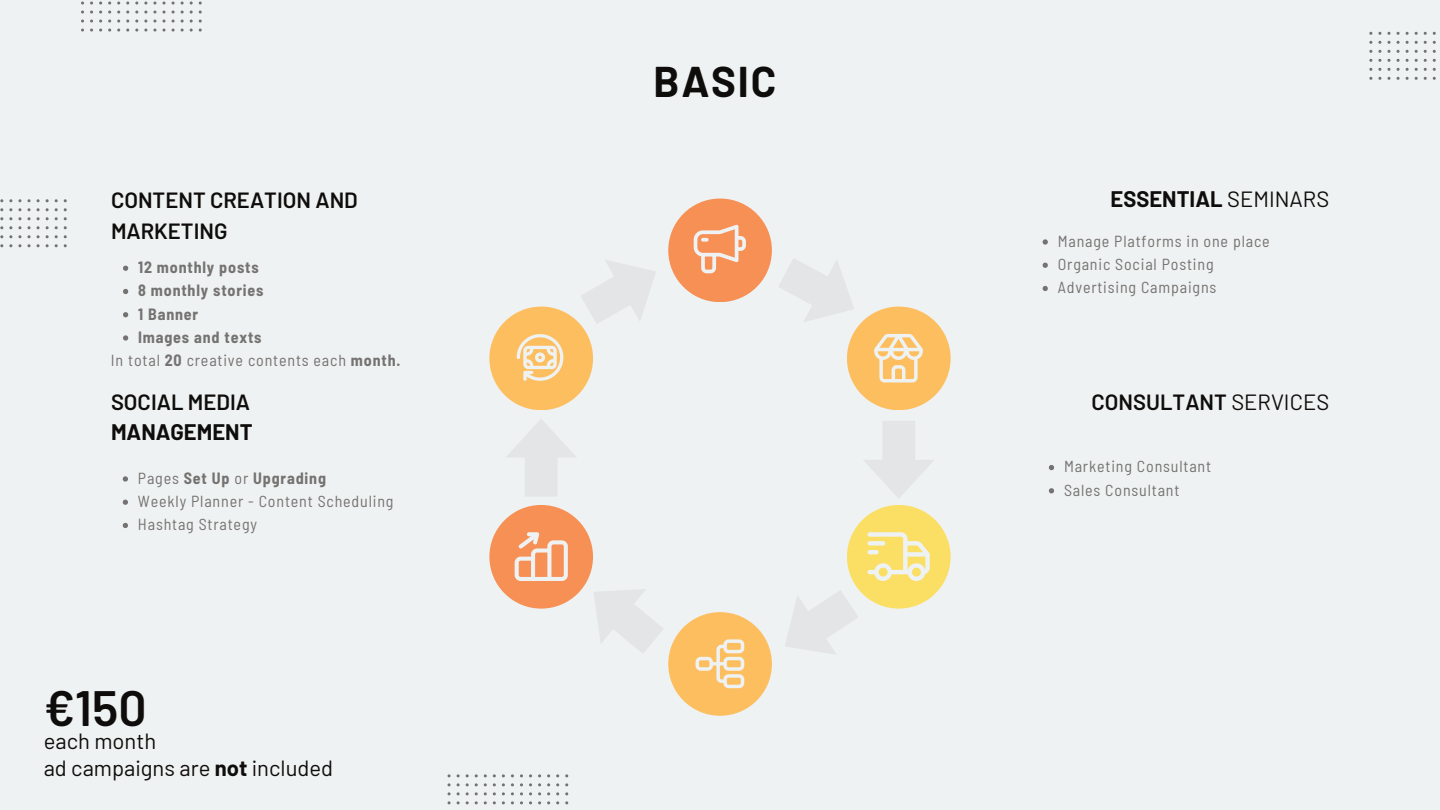
<style>
.page{position:relative;width:1440px;height:810px;background:#eff2f2}
.page>*{position:absolute;margin:0;border:0;box-sizing:border-box;transform-origin:0 0}
.t1{font:600 49.6px "Barlow";color:#0e0d0b}
.t2{font:700 42px "Barlow";letter-spacing:.04em;color:#0e0d0b}
.t3{font:600 22px/30.8px "Barlow";color:#0e0d0b}
.t4{font:22px/26.3px "Barlow";color:#0e0d0b}
.t5{font:700 22px "Barlow";color:#0e0d0b}
.t6{font:semi-condensed 16px/23.2px "Barlow";letter-spacing:.05em;color:#757372}
.t7{font:700 semi-condensed 16px "Barlow";letter-spacing:.05em;color:#757372}
.s1{font-weight:700}
.s2{font-weight:400}
</style>
<div class="page">
<div style="left:668px;top:199px;width:104px;height:103px;background:#f69055;border-radius:50%"></div>
<div style="left:668px;top:612px;width:104px;height:104px;background:#fdbe60;border-radius:50%"></div>
<div style="left:847px;top:505px;width:104px;height:104px;background:#fadf64;border-radius:50%"></div>
<div style="left:489px;top:505px;width:104px;height:104px;background:#f69055;border-radius:50%"></div>
<div style="left:847px;top:307px;width:104px;height:103px;background:#fdbe60;border-radius:50%"></div>
<div style="left:489px;top:307px;width:104px;height:103px;background:#fdbe60;border-radius:50%"></div>
<svg style="left:581px;top:260px;width:75px;height:63px"></svg>
<svg style="left:778px;top:258px;width:76px;height:64px"></svg>
<svg style="left:864px;top:421px;width:70px;height:77px"></svg>
<svg style="left:785px;top:590px;width:73px;height:64px"></svg>
<svg style="left:594px;top:589px;width:69px;height:64px"></svg>
<svg style="left:507px;top:419px;width:69px;height:77px"></svg>
<svg style="left:694px;top:225px;width:52px;height:48px"></svg>
<svg style="left:874px;top:334px;width:49px;height:49px"></svg>
<svg style="left:868px;top:532px;width:62px;height:49px"></svg>
<svg style="left:696px;top:639px;width:48px;height:49px"></svg>
<svg style="left:515px;top:532px;width:53px;height:49px"></svg>
<svg style="left:517px;top:334px;width:46px;height:47px"></svg>
<svg style="left:123px;top:266px;width:5px;height:5px"></svg>
<svg style="left:123px;top:289px;width:5px;height:5px"></svg>
<svg style="left:123px;top:312px;width:5px;height:5px"></svg>
<svg style="left:123px;top:335px;width:5px;height:6px"></svg>
<svg style="left:123px;top:476px;width:5px;height:6px"></svg>
<svg style="left:123px;top:500px;width:5px;height:5px"></svg>
<svg style="left:123px;top:523px;width:5px;height:5px"></svg>
<svg style="left:1043px;top:239px;width:5px;height:6px"></svg>
<svg style="left:1043px;top:263px;width:5px;height:5px"></svg>
<svg style="left:1043px;top:286px;width:5px;height:5px"></svg>
<svg style="left:1049px;top:465px;width:5px;height:5px"></svg>
<svg style="left:1049px;top:488px;width:5px;height:5px"></svg>
<h3 class="t3" style="left:111px;top:184px;width:248px">CONTENT CREATION AND<br>MARKETING</h3>
<p class="t7" style="left:138px;top:256px;width:122px">12 monthly posts</p>
<p class="t7" style="left:138px;top:279px;width:127px">8 monthly stories</p>
<p class="t7" style="left:138px;top:302px;width:62px">1 Banner</p>
<p class="t7" style="left:138px;top:326px;width:125px">Images and texts</p>
<p class="t6" style="left:111px;top:348px;width:291px">In total <span class="s1">20</span> creative contents each <span class="s1">month.</span></p>
<h3 class="t3" style="left:111px;top:386px;width:141px">SOCIAL MEDIA</h3>
<h3 class="t5" style="left:111px;top:419px;width:143px">MANAGEMENT</h3>
<p class="t6" style="left:138px;top:465px;width:257px">Pages <span class="s1">Set Up</span> or <span class="s1">Upgrading<br></span>Weekly Planner - Content Scheduling<br>Hashtag Strategy</p>
<h1 class="t1" style="left:44px;top:677px;width:104px">€150</h1>
<h3 class="t4" style="left:44px;top:728px;width:291px">each month<br>ad campaigns are <span class="s1">not</span> included</h3>
<h2 class="t2" style="left:654px;top:56px;width:124px">BASIC</h2>
<h3 class="t5" style="left:1111px;top:186px;width:220px">ESSENTIAL <span class="s2">SEMINARS</span></h3>
<p class="t6" style="left:1058px;top:228px;width:213px">Manage Platforms in one place<br>Organic Social Posting<br>Advertising Campaigns</p>
<h3 class="t3" style="left:1091px;top:386px;width:239px">CONSULTANT <span class="s2">SERVICES</span></h3>
<p class="t6" style="left:1064px;top:454px;width:149px">Marketing Consultant<br>Sales Consultant</p>
</div>
